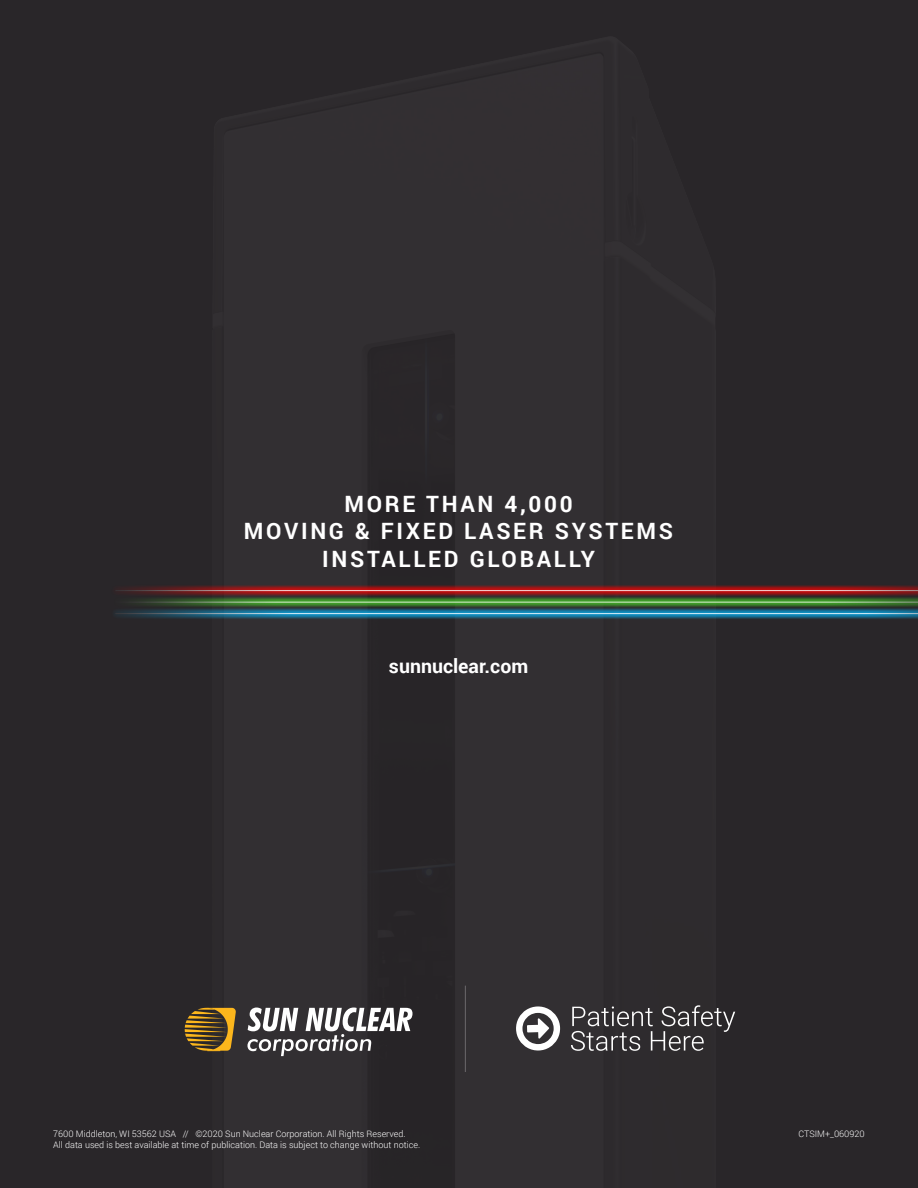
<style>
.page{position:relative;width:918px;height:1188px;background:#292629}
.page>*{position:absolute;margin:0;border:0;box-sizing:border-box;transform-origin:0 0}
.Copy_Subhead{font:700 22.5px "Roboto";letter-spacing:.12em;color:#fff}
.t1{font:700 19.5px "Roboto";color:#fff}
.Back_Cover_Legal_and{font:300 9px "Roboto";color:#fff}
</style>
<div class="page">
<img style="left:115px;top:584px;width:803px;height:12px">
<img style="left:129px;top:596px;width:789px;height:11px">
<img style="left:115px;top:607px;width:803px;height:13px">
<svg style="left:571px;top:1005px;width:164px;height:46px"></svg>
<svg style="left:516px;top:1006px;width:44px;height:45px"></svg>
<hr style="left:465px;top:986px;width:1px;height:86px;background:#fff">
<svg style="left:185px;top:1008px;width:51px;height:43px"></svg>
<svg style="left:247px;top:1008px;width:166px;height:48px"></svg>
<p class="Copy_Subhead" style="left:344px;top:488px;width:230px">MORE THAN 4,000</p>
<p class="Copy_Subhead" style="left:244px;top:515px;width:431px">MOVING &amp; FIXED LASER SYSTEMS</p>
<p class="Copy_Subhead" style="left:322px;top:543px;width:274px">INSTALLED GLOBALLY</p>
<p class="t1" style="left:389px;top:653px;width:141px">sunnuclear.com</p>
<p class="Back_Cover_Legal_and" style="left:53px;top:1128px;width:354px">7600 Middleton, WI 53562 USA // ©2020 Sun Nuclear Corporation. All Rights Reserved.</p>
<p class="Back_Cover_Legal_and" style="left:799px;top:1128px;width:68px">CTSIM+_060920</p>
<p class="Back_Cover_Legal_and" style="left:53px;top:1139px;width:368px">All data used is best available at time of publication. Data is subject to change without notice.</p>
</div>
